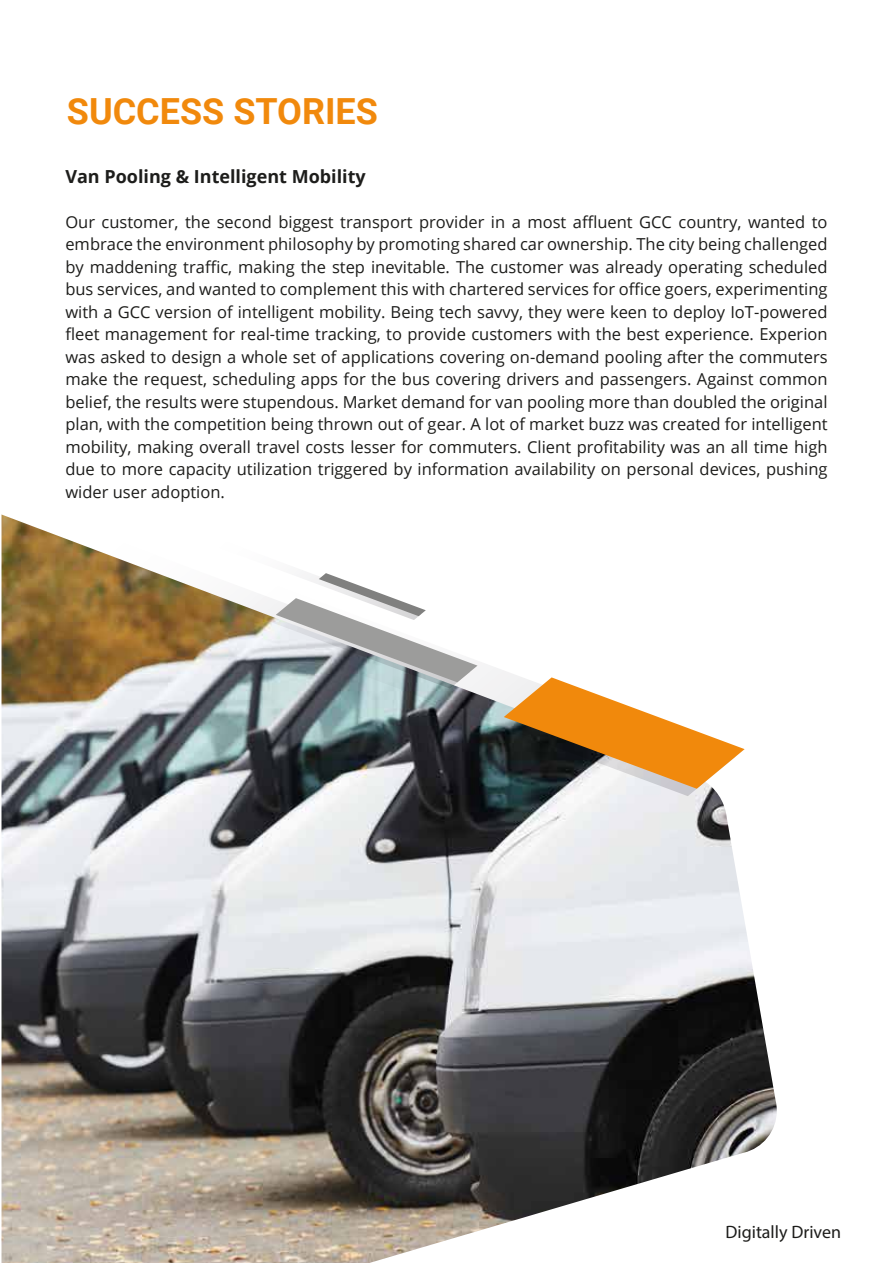
<style>
.page{position:relative;width:893px;height:1263px;background:#fff}
.page>*{position:absolute;margin:0;border:0;box-sizing:border-box;transform-origin:0 0}
.t1{font:700 36px "Roboto";color:#f1890c}
.t2{font:700 18px "Open Sans";color:#1d1d1b}
.t3{font:18px "Myriad Pro";color:#1d1d1b}
.t4{font:16.5px/22.5px "Open Sans";color:#1d1d1b;text-align:justify}
</style>
<div class="page">
<img style="left:2px;top:514px;width:775px;height:749px">
<svg style="left:171px;top:564px;width:565px;height:232px"></svg>
<svg style="left:504px;top:677px;width:241px;height:112px"></svg>
<svg style="left:61px;top:528px;width:409px;height:160px"></svg>
<svg style="left:195px;top:533px;width:282px;height:149px"></svg>
<h1 class="t1" style="left:67px;top:86px;width:313px">SUCCESS STORIES</h1>
<p class="t2" style="left:65px;top:163px;width:302px">Van Pooling &amp; Intelligent Mobility</p>
<p class="t4" style="left:65px;top:210px;width:764px">Our customer, the second biggest transport provider in a most affluent GCC country, wanted to embrace the environment philosophy by promoting shared car ownership. The city being challenged by maddening traffic, making the step inevitable. The customer was already operating scheduled bus services, and wanted to complement this with chartered services for office goers, experimenting with a GCC version of intelligent mobility. Being tech savvy, they were keen to deploy IoT-powered fleet management for real-time tracking, to provide customers with the best experience. Experion was asked to design a whole set of applications covering on-demand pooling after the commuters make the request, scheduling apps for the bus covering drivers and passengers. Against common belief, the results were stupendous. Market demand for van pooling more than doubled the original plan, with the competition being thrown out of gear. A lot of market buzz was created for intelligent mobility, making overall travel costs lesser for commuters. Client profitability was an all time high due to more capacity utilization triggered by information availability on personal devices, pushing wider user adoption.</p>
<p class="t3" style="left:726px;top:1220px;width:117px">Digitally Driven</p>
</div>
